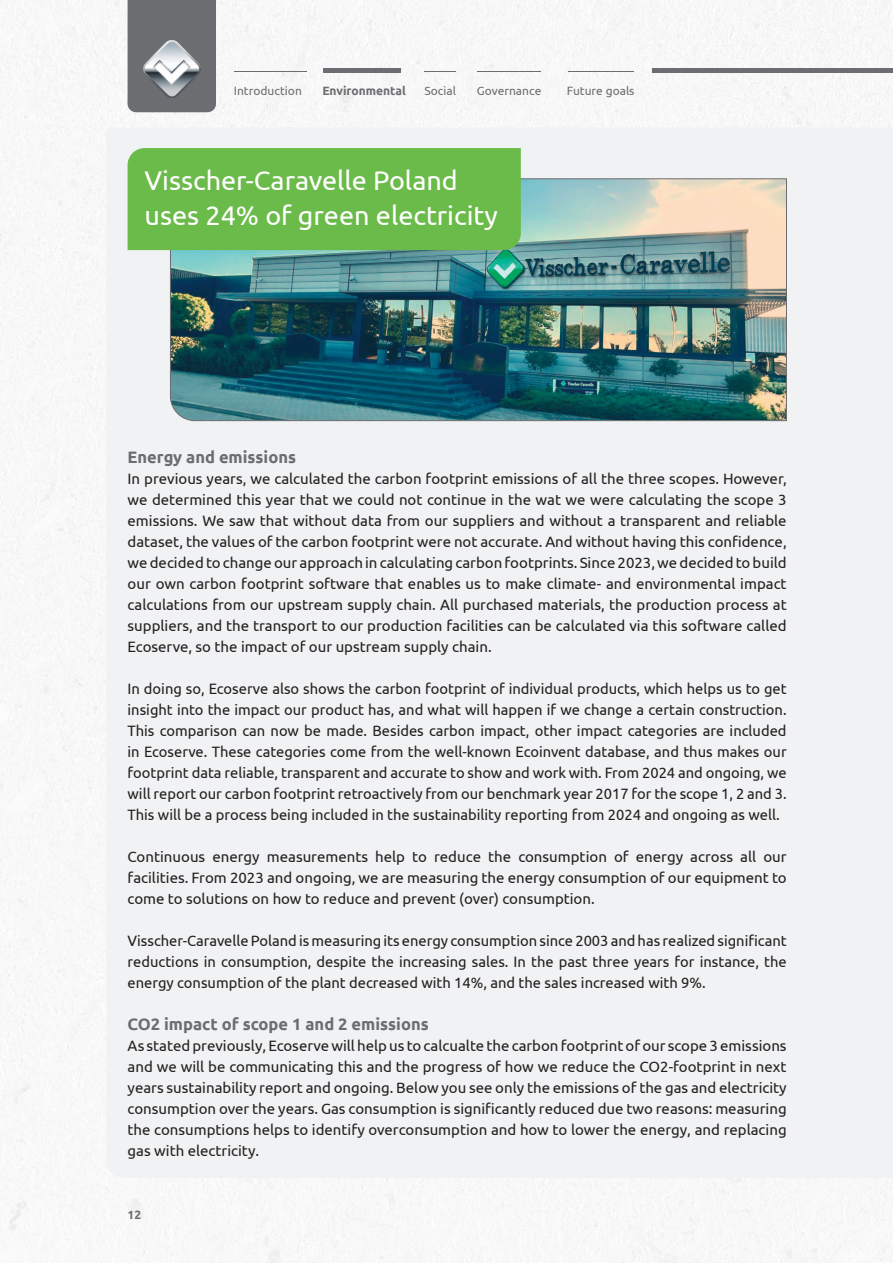
<style>
.page{position:relative;width:893px;height:1263px;background:#fff}
.page>*{position:absolute;margin:0;border:0;box-sizing:border-box;transform-origin:0 0}
.t1{font:27px/34.5px "Ubuntu";color:#fff}
.t2{font:700 16.5px "Ubuntu";color:#6c6d70}
.t3{font:15px/21px "Ubuntu";color:#231f20;text-align:justify}
.t4{font:12px "Ubuntu";color:#6c6d70}
.t5{font:700 12px "Ubuntu";color:#6c6d70}
</style>
<div class="page">
<img style="left:0;top:0;width:893px;height:1263px">
<div style="left:106px;top:128px;width:787px;height:1050px;background:#f1f2f3"></div>
<img style="left:170px;top:178px;width:617px;height:243px">
<div style="left:128px;top:148px;width:393px;height:102px;background:#6bbb4a"></div>
<svg style="left:128px;top:0;width:88px;height:112px"></svg>
<hr style="left:652px;top:68px;width:241px;height:4px;background:#6c6d70">
<hr style="left:234px;top:72px;width:72px;height:1px;background:#6c6d70">
<hr style="left:323px;top:68px;width:78px;height:4px;background:#6c6d70">
<hr style="left:425px;top:72px;width:31px;height:1px;background:#6c6d70">
<hr style="left:477px;top:72px;width:64px;height:1px;background:#6c6d70">
<hr style="left:568px;top:72px;width:66px;height:1px;background:#6c6d70">
<p class="t4" style="left:234px;top:84px;width:70px">Introduction</p>
<p class="t5" style="left:322px;top:84px;width:85px">Environmental</p>
<p class="t4" style="left:424px;top:84px;width:33px">Social</p>
<p class="t4" style="left:477px;top:84px;width:66px">Governance</p>
<p class="t4" style="left:567px;top:84px;width:69px">Future goals</p>
<h1 class="t1" style="left:145px;top:162px;width:355px">Visscher-Caravelle Poland uses 24% of green electricity</h1>
<p class="t2" style="left:128px;top:447px;width:170px">Energy and emissions</p>
<p class="t3" style="left:128px;top:467px;width:661px">In previous years, we calculated the carbon footprint emissions of all the three scopes. However, we determined this year that we could not continue in the wat we were calculating the scope 3 emissions. We saw that without data from our suppliers and without a transparent and reliable dataset, the values of the carbon footprint were not accurate. And without having this confidence, we decided to change our approach in calculating carbon footprints. Since 2023, we decided to build our own carbon footprint software that enables us to make climate- and environmental impact calculations from our upstream supply chain. All purchased materials, the production process at suppliers, and the transport to our production facilities can be calculated via this software called Ecoserve, so the impact of our upstream supply chain.</p>
<p class="t3" style="left:128px;top:677px;width:661px">In doing so, Ecoserve also shows the carbon footprint of individual products, which helps us to get insight into the impact our product has, and what will happen if we change a certain construction.<br>This comparison can now be made. Besides carbon impact, other impact categories are included in Ecoserve. These categories come from the well-known Ecoinvent database, and thus makes our footprint data reliable, transparent and accurate to show and work with. From 2024 and ongoing, we will report our carbon footprint retroactively from our benchmark year 2017 for the scope 1, 2 and 3.<br>This will be a process being included in the sustainability reporting from 2024 and ongoing as well.</p>
<p class="t3" style="left:128px;top:845px;width:661px">Continuous energy measurements help to reduce the consumption of energy across all our facilities. From 2023 and ongoing, we are measuring the energy consumption of our equipment to come to solutions on how to reduce and prevent (over) consumption.</p>
<p class="t3" style="left:128px;top:929px;width:661px">Visscher-Caravelle Poland is measuring its energy consumption since 2003 and has realized significant reductions in consumption, despite the increasing sales. In the past three years for instance, the energy consumption of the plant decreased with 14%, and the sales increased with 9%.</p>
<p class="t2" style="left:128px;top:1014px;width:303px">CO2 impact of scope 1 and 2 emissions</p>
<p class="t3" style="left:128px;top:1034px;width:661px">As stated previously, Ecoserve will help us to calcualte the carbon footprint of our scope 3 emissions and we will be communicating this and the progress of how we reduce the CO2-footprint in next years sustainability report and ongoing. Below you see only the emissions of the gas and electricity consumption over the years. Gas consumption is significantly reduced due two reasons: measuring the consumptions helps to identify overconsumption and how to lower the energy, and replacing gas with electricity.</p>
<p class="t5" style="left:128px;top:1207px;width:15px">12</p>
</div>
